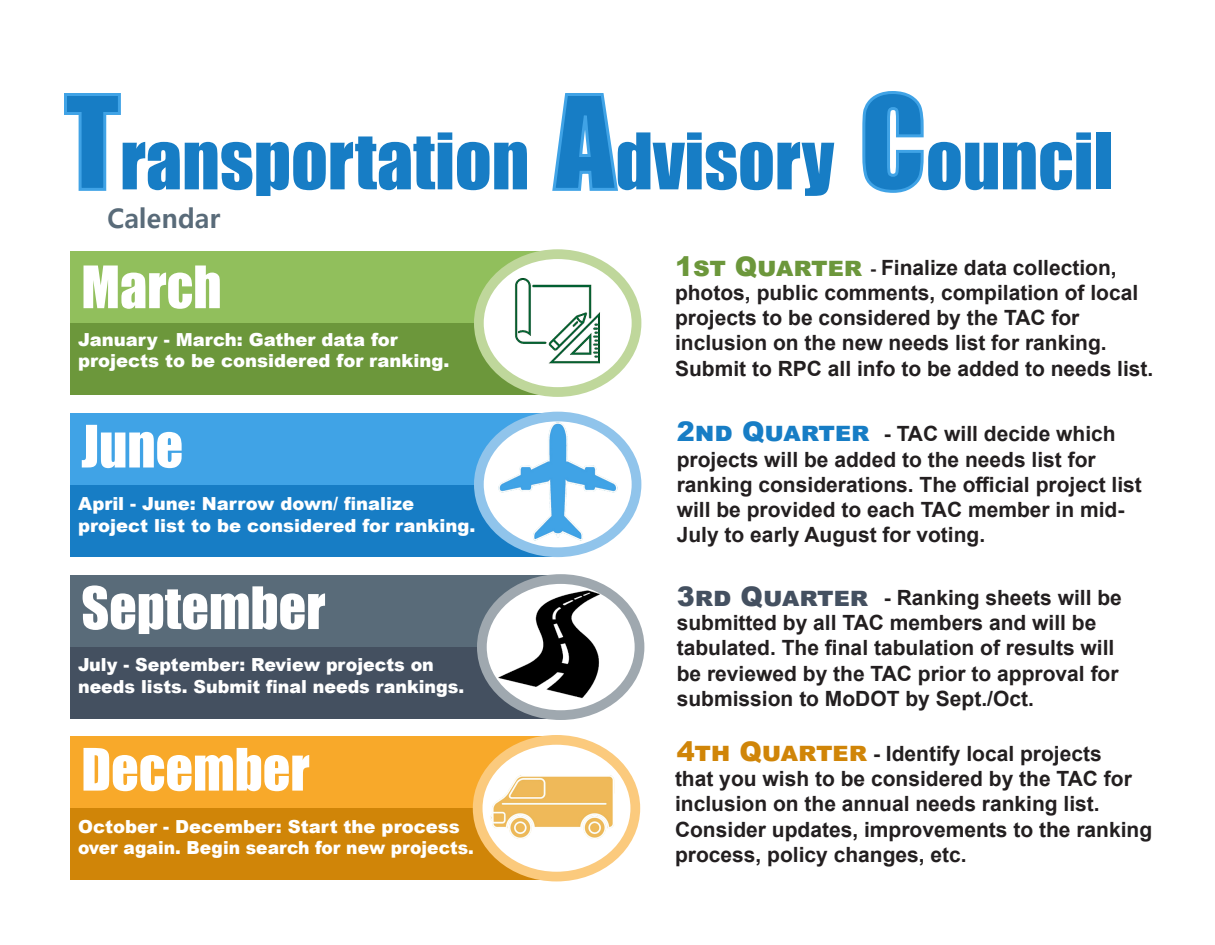
<style>
.page{position:relative;width:1215px;height:945px;background:#fff}
.page>*{position:absolute;margin:0;border:0;box-sizing:border-box;transform-origin:0 0}
.t1{font:72px "Impact";color:#177dc5}
.t2{font:54px "Impact";color:#fff}
.t3{font:900 27px "Arial";color:#6c973b}
.t4{font:900 27px "Arial";color:#177dc5}
.t5{font:900 27px "Arial";letter-spacing:.115em;color:#445060}
.t6{font:900 27px "Arial";color:#d08508}
.t7{font:700 27px "Malgun Gothic";color:#596b79}
.t8{font:700 21px/25.2px "Arial";color:#231f20}
.t9{font:900 18px/21.6px "Arial";color:#fff}
.s1{font-size:120px}
.s2{font-size:18px}
</style>
<div class="page">
<div style="left:70px;top:251px;width:488px;height:72px;background:#91bf5c"></div>
<div style="left:70px;top:323px;width:488px;height:72px;background:#6c973b"></div>
<div style="left:70px;top:413px;width:488px;height:72px;background:#40a3e6"></div>
<div style="left:70px;top:485px;width:488px;height:72px;background:#177dc5"></div>
<div style="left:70px;top:575px;width:488px;height:72px;background:#596b79"></div>
<div style="left:70px;top:647px;width:488px;height:72px;background:#445060"></div>
<div style="left:70px;top:736px;width:488px;height:72px;background:#f8a92a"></div>
<div style="left:70px;top:808px;width:488px;height:72px;background:#d08508"></div>
<svg style="left:479px;top:254px;width:158px;height:138px"></svg>
<div style="left:474px;top:249px;width:167px;height:148px;border:10px solid #bfd79b;border-radius:50%"></div>
<svg style="left:479px;top:417px;width:158px;height:135px"></svg>
<div style="left:474px;top:412px;width:167px;height:145px;border:10px solid #90c4eb;border-radius:50%"></div>
<svg style="left:482px;top:579px;width:158px;height:136px"></svg>
<div style="left:477px;top:574px;width:167px;height:146px;border:10px solid #9fa8af;border-radius:50%"></div>
<svg style="left:478px;top:740px;width:157px;height:137px"></svg>
<div style="left:473px;top:735px;width:167px;height:146px;border:10px solid #fbca7d;border-radius:50%"></div>
<img style="left:490px;top:586px;width:117px;height:128px">
<img style="left:513px;top:277px;width:89px;height:88px">
<img style="left:484px;top:763px;width:138px;height:84px">
<img style="left:493px;top:416px;width:128px;height:131px">
<p class="t1" style="left:65px;top:105px;width:1050px"><span class="s1">T</span>ransportation <span class="s1">A</span>dvisory <span class="s1">C</span>ouncil</p>
<p class="t7" style="left:107px;top:203px;width:114px">Calendar</p>
<p class="t2" style="left:81px;top:245px;width:142px">March</p>
<p class="t9" style="left:78px;top:328px;width:321px">January - March: Gather data for</p>
<p class="t9" style="left:78px;top:350px;width:373px">projects to be considered for ranking.</p>
<p class="t3" style="left:675px;top:247px;width:182px">1st Quarter</p>
<p class="t8" style="left:675px;top:255px;width:465px;text-indent:195px"><span class="s2">-</span> Finalize data collection, photos, public comments, compilation of local</p>
<p class="t8" style="left:675px;top:305px;width:480px">projects to be considered by the TAC for inclusion on the new needs list for ranking.<br>Submit to RPC all info to be added to needs list.</p>
<p class="t4" style="left:677px;top:412px;width:188px">2nd Quarter</p>
<p class="t2" style="left:81px;top:404px;width:103px">June</p>
<p class="t8" style="left:677px;top:422px;width:467px;text-indent:207px">- TAC will decide which projects will be added to the needs list for ranking considerations. The official project list will be provided to each TAC member in mid-July to early August for voting.</p>
<p class="t5" style="left:677px;top:576px;width:187px">3rd Quarter</p>
<p class="t9" style="left:78px;top:492px;width:338px">April - June: Narrow down/ finalize</p>
<p class="t9" style="left:78px;top:514px;width:399px">project list to be considered for ranking.</p>
<p class="t2" style="left:81px;top:566px;width:246px">September</p>
<p class="t8" style="left:677px;top:585px;width:447px;text-indent:207px">- Ranking sheets will be submitted by all TAC members and will be tabulated. The final tabulation of results will be reviewed by the TAC prior to approval for submission to MoDOT by Sept./Oct.</p>
<p class="t6" style="left:677px;top:732px;width:185px">4th Quarter</p>
<p class="t9" style="left:78px;top:653px;width:357px">July - September: Review projects on</p>
<p class="t9" style="left:78px;top:675px;width:388px">needs lists. Submit final needs rankings.</p>
<p class="t2" style="left:81px;top:728px;width:230px">December</p>
<p class="t8" style="left:675px;top:741px;width:479px;text-indent:198px">- Identify local projects<br>that you wish to be considered by the TAC for inclusion on the annual needs ranking list.<br>Consider updates, improvements to the ranking process, policy changes, etc.</p>
<p class="t9" style="left:78px;top:815px;width:397px">October - December: Start the process over again. Begin search for new projects.</p>
</div>
